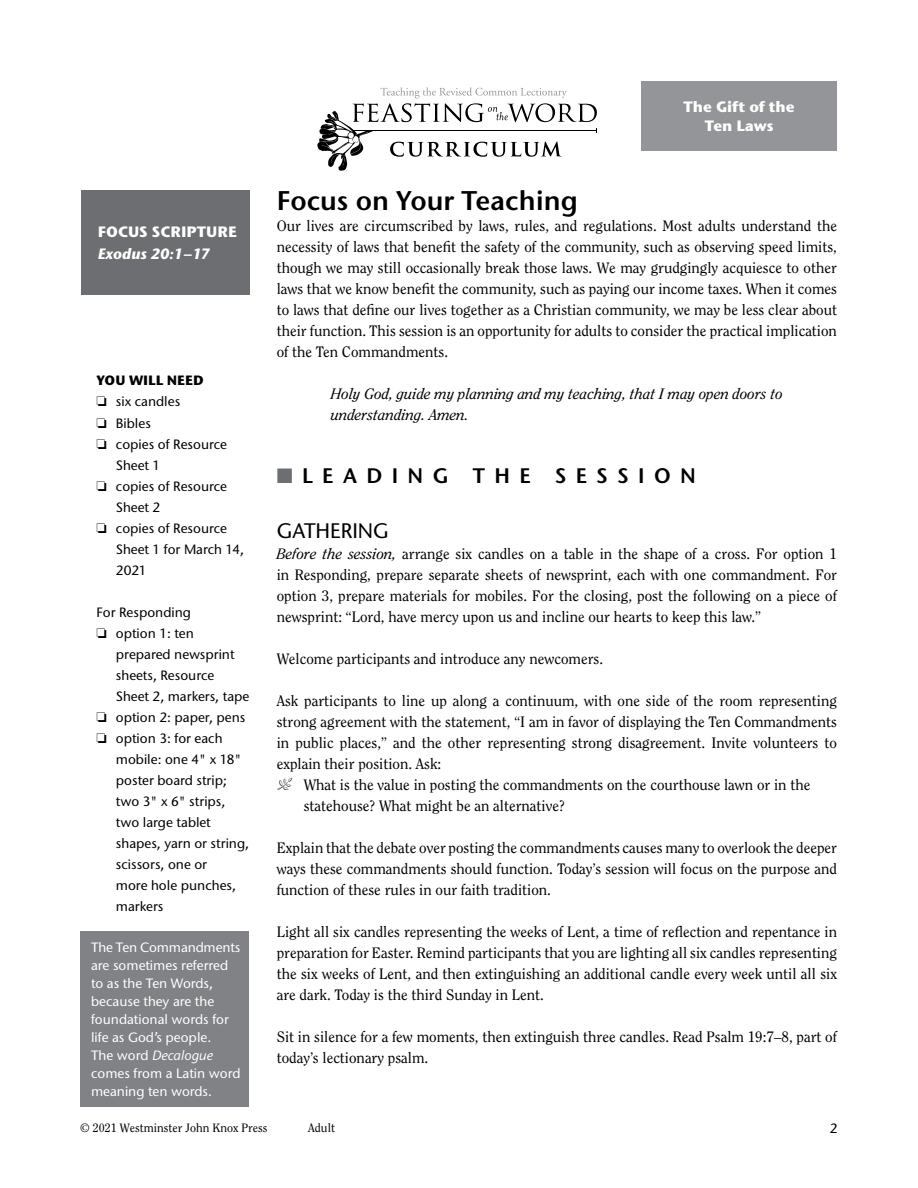
<style>
.page{position:relative;width:918px;height:1188px;background:#fff}
.page>*{position:absolute;margin:0;border:0;box-sizing:border-box;transform-origin:0 0}
.t1{font:600 27px "Stone Sans ITC Std";color:#000}
.t2{font:600 21px "Stone Sans ITC Std";letter-spacing:.45em;color:#000}
.t3{font:500 21px "Stone Sans ITC Std";color:#000}
.t4{font:15px/21px "Clearface Std";color:#000;text-align:justify}
.t5{font:italic 15px/21px "Clearface Std";color:#000}
.t6{font:700 15px/18.8px "Stone Sans ITC Std";color:#fff;text-align:center}
.t7{font:italic 700 15px "Stone Sans ITC Std";color:#fff}
.t8{font:500 13.5px "Stone Sans ITC Std";color:#000}
.t9{font:500 13.5px/18px "Stone Sans ITC Std";color:#fff}
.t10{font:700 13.5px "Stone Sans ITC Std";color:#000}
.t11{font:12px "Clearface Std";color:#000}
.s1{color:#6d6e71}
.s2{font-style:italic}
.s3{font-family:"Type Embellishments Two";font-size:18px}
</style>
<div class="page">
<svg style="left:317px;top:87px;width:280px;height:84px"></svg>
<div style="left:641px;top:81px;width:196px;height:69px;background:#939598"></div>
<div style="left:80px;top:931px;width:169px;height:176px;background:#808285"></div>
<div style="left:81px;top:190px;width:169px;height:105px;background:#6d6e71"></div>
<p class="t6" style="left:684px;top:97px;width:113px">The Gift of the<br>Ten Laws</p>
<h1 class="t1" style="left:277px;top:183px;width:303px">Focus on Your Teaching</h1>
<p class="t4" style="left:277px;top:215px;width:562px">Our lives are circumscribed by laws, rules, and regulations. Most adults understand the necessity of laws that benefit the safety of the community, such as observing speed limits, though we may still occasionally break those laws. We may grudgingly acquiesce to other laws that we know benefit the community, such as paying our income taxes. When it comes to laws that define our lives together as a Christian community, we may be less clear about their function. This session is an opportunity for adults to consider the practical implication of the Ten Commandments.</p>
<p class="t5" style="left:331px;top:383px;width:454px">Holy God, guide my planning and my teaching, that I may open doors to understanding. Amen.</p>
<p class="t6" style="left:98px;top:222px;width:140px">FOCUS SCRIPTURE</p>
<p class="t7" style="left:98px;top:245px;width:113px">Exodus 20:1–17</p>
<p class="t10" style="left:96px;top:372px;width:109px">YOU WILL NEED</p>
<p class="t8" style="left:96px;top:394px;width:85px">❏ six candles</p>
<p class="t8" style="left:96px;top:415px;width:56px">❏ Bibles</p>
<p class="t8" style="left:96px;top:436px;width:132px">❏ copies of Resource</p>
<p class="t8" style="left:116px;top:457px;width:46px">Sheet 1</p>
<p class="t8" style="left:96px;top:478px;width:132px">❏ copies of Resource</p>
<p class="t8" style="left:116px;top:499px;width:46px">Sheet 2</p>
<p class="t8" style="left:96px;top:520px;width:132px">❏ copies of Resource</p>
<p class="t8" style="left:116px;top:541px;width:130px">Sheet 1 for March 14,</p>
<p class="t8" style="left:116px;top:562px;width:32px">2021</p>
<p class="t8" style="left:96px;top:604px;width:96px">For Responding</p>
<p class="t8" style="left:96px;top:625px;width:99px">❏ option 1: ten</p>
<p class="t8" style="left:116px;top:646px;width:120px">prepared newsprint</p>
<p class="t8" style="left:116px;top:667px;width:100px">sheets, Resource</p>
<p class="t8" style="left:116px;top:688px;width:135px">Sheet 2, markers, tape</p>
<p class="t8" style="left:96px;top:709px;width:151px">❏ option 2: paper, pens</p>
<p class="t8" style="left:96px;top:730px;width:128px">❏ option 3: for each</p>
<p class="t8" style="left:116px;top:751px;width:127px">mobile: one 4" x 18"</p>
<p class="t8" style="left:116px;top:772px;width:113px">poster board strip;</p>
<p class="t8" style="left:116px;top:793px;width:111px">two 3" x 6" strips,</p>
<p class="t8" style="left:116px;top:814px;width:96px">two large tablet</p>
<p class="t8" style="left:116px;top:835px;width:135px">shapes, yarn or string,</p>
<p class="t8" style="left:116px;top:856px;width:93px">scissors, one or</p>
<p class="t8" style="left:116px;top:877px;width:122px">more hole punches,</p>
<p class="t8" style="left:116px;top:898px;width:49px">markers</p>
<h2 class="t2" style="left:277px;top:462px;width:421px"><span class="s1">■</span>LEADING THE SESSION</h2>
<h2 class="t3" style="left:277px;top:518px;width:114px">GATHERING</h2>
<p class="t4" style="left:277px;top:543px;width:562px"><span class="s2">Before the session,</span> arrange six candles on a table in the shape of a cross. For option 1 in Responding, prepare separate sheets of newsprint, each with one commandment. For option 3, prepare materials for mobiles. For the closing, post the following on a piece of newsprint: “Lord, have mercy upon us and incline our hearts to keep this law.”</p>
<p class="t4" style="left:277px;top:648px;width:328px">Welcome participants and introduce any newcomers.</p>
<p class="t4" style="left:277px;top:690px;width:562px">Ask participants to line up along a continuum, with one side of the room representing</p>
<p class="t4" style="left:277px;top:711px;width:562px">strong agreement with the statement, “I am in favor of displaying the Ten Commandments</p>
<p class="t4" style="left:277px;top:732px;width:562px">in public places,” and the other representing strong disagreement. Invite volunteers to</p>
<p class="t4" style="left:277px;top:753px;width:166px">explain their position. Ask:</p>
<p class="t4" style="left:277px;top:774px;width:535px"><span class="s3">P</span> What is the value in posting the commandments on the courthouse lawn or in the</p>
<p class="t4" style="left:304px;top:795px;width:263px">statehouse? What might be an alternative?</p>
<p class="t4" style="left:277px;top:837px;width:562px">Explain that the debate over posting the commandments causes many to overlook the deeper ways these commandments should function. Today’s session will focus on the purpose and function of these rules in our faith tradition.</p>
<p class="t4" style="left:277px;top:921px;width:562px">Light all six candles representing the weeks of Lent, a time of reflection and repentance in preparation for Easter. Remind participants that you are lighting all six candles representing the six weeks of Lent, and then extinguishing an additional candle every week until all six are dark. Today is the third Sunday in Lent.</p>
<p class="t4" style="left:277px;top:1026px;width:562px">Sit in silence for a few moments, then extinguish three candles. Read Psalm 19:7–8, part of today’s lectionary psalm.</p>
<p class="t9" style="left:91px;top:938px;width:151px">The Ten Commandments are sometimes referred to as the Ten Words, because they are the foundational words for life as God’s people.<br>The word <span class="s2">Decalogue </span>comes from a Latin word meaning ten words.</p>
<p class="t11" style="left:80px;top:1121px;width:189px">© 2021 Westminster John Knox Press</p>
<p class="t11" style="left:308px;top:1121px;width:28px">Adult</p>
<p class="t8" style="left:830px;top:1120px;width:9px">2</p>
</div>
